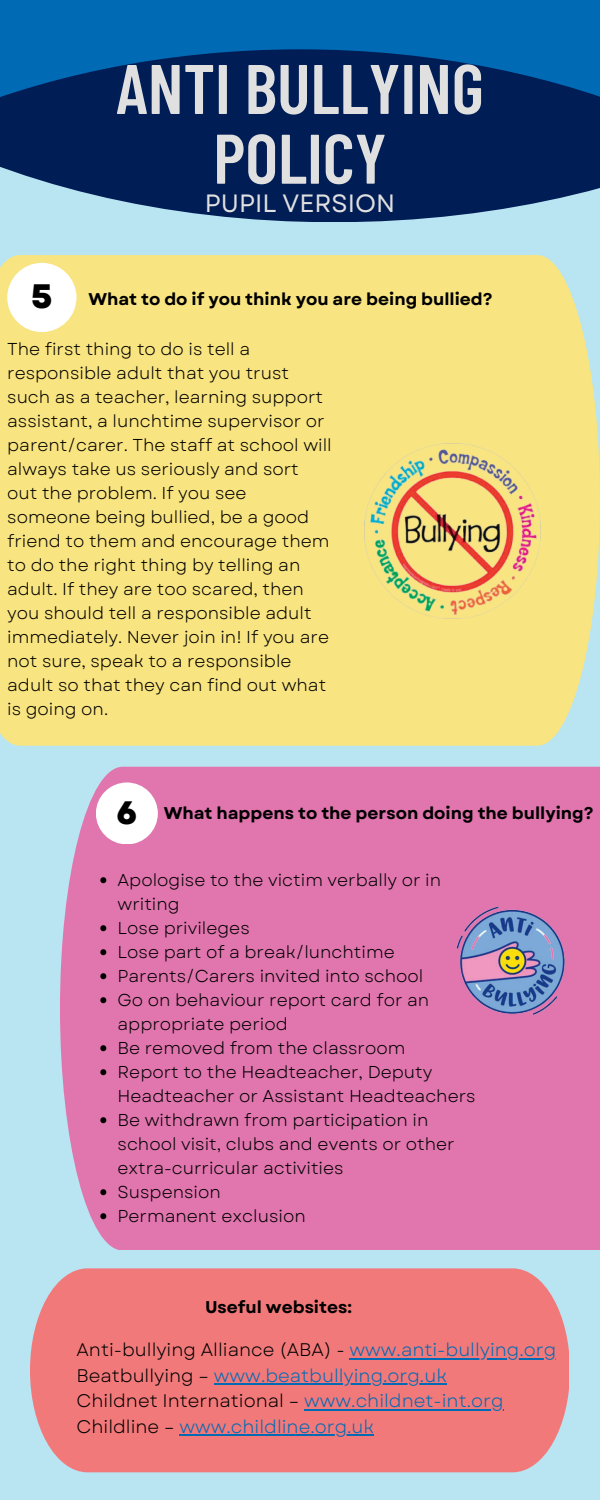
<style>
.page{position:relative;width:600px;height:1500px;background:#b9e4f2}
.page>*{position:absolute;margin:0;border:0;box-sizing:border-box;transform-origin:0 0}
.t1{font:600 70px/69.8px "Barlow Condensed";color:#e0e0e0;text-align:center}
.t2{font:800 33.9px "Garet";color:#000}
.t3{font:25px "Garet";color:#e0e0e0}
.t4{font:18.2px/25.5px "Garet";color:#006ab4}
.t5{font:17.2px/24px "Garet";color:#000}
.t6{font:700 17px "Garet";color:#000}
.s1{font-weight:800;font-size:32.4px}
.s2{color:#000}
</style>
<div class="page">
<div style="left:0;top:0;width:600px;height:222px;background:#001d55"></div>
<svg style="left:0;top:0;width:600px;height:97px;fill:#006ab4"></svg>
<div style="left:0;top:255px;width:600px;height:491px;background:#f8e480"></div>
<div style="left:7px;top:263px;width:69px;height:69px;background:#fff;border-radius:50%"></div>
<div style="left:60px;top:767px;width:540px;height:483px;background:#e175ae"></div>
<div style="left:96px;top:782px;width:62px;height:62px;background:#fff;border-radius:50%"></div>
<img style="left:441px;top:894px;width:142px;height:147px">
<img style="left:365px;top:443px;width:175px;height:176px">
<svg style="left:100px;top:877px;width:6px;height:6px"></svg>
<svg style="left:100px;top:925px;width:6px;height:6px"></svg>
<svg style="left:100px;top:949px;width:6px;height:6px"></svg>
<svg style="left:100px;top:973px;width:6px;height:6px"></svg>
<svg style="left:100px;top:997px;width:6px;height:6px"></svg>
<svg style="left:100px;top:1045px;width:6px;height:6px"></svg>
<svg style="left:100px;top:1069px;width:6px;height:6px"></svg>
<svg style="left:100px;top:1117px;width:6px;height:6px"></svg>
<svg style="left:100px;top:1189px;width:6px;height:6px"></svg>
<svg style="left:100px;top:1213px;width:6px;height:6px"></svg>
<div style="left:30px;top:1268px;width:539px;height:204px;background:#f2797a"></div>
<hr style="left:350px;top:1358px;width:206px;height:1px;background:#006ab4">
<hr style="left:214px;top:1383px;width:233px;height:2px;background:#006ab4">
<hr style="left:304px;top:1409px;width:200px;height:1px;background:#006ab4">
<hr style="left:180px;top:1434px;width:194px;height:2px;background:#006ab4">
<h1 class="t1" style="left:116px;top:49px;width:370px">ANTI BULLYING<br>POLICY</h1>
<h3 class="t3" style="left:205px;top:188px;width:192px">PUPIL VERSION</h3>
<h2 class="t2" style="left:31px;top:275px;width:23px">5</h2>
<p class="t6" style="left:88px;top:288px;width:406px">What to do if you think you are being bullied?</p>
<p class="t5" style="left:7px;top:337px;width:326px">The first thing to do is tell a responsible adult that you trust such as a teacher, learning support assistant, a lunchtime supervisor or parent/carer. The staff at school will always take us seriously and sort out the problem. If you see someone being bullied, be a good friend to them and encourage them to do the right thing by telling an adult. If they are too scared, then you should tell a responsible adult immediately. Never join in! If you are not sure, speak to a responsible adult so that they can find out what is going on.</p>
<p class="t6" style="left:116px;top:803px;width:479px"><span class="s1">6</span> What happens to the person doing the bullying?</p>
<p class="t5" style="left:118px;top:869px;width:360px">Apologise to the victim verbally or in writing<br>Lose privileges<br>Lose part of a break/lunchtime<br>Parents/Carers invited into school<br>Go on behaviour report card for an appropriate period<br>Be removed from the classroom<br>Report to the Headteacher, Deputy<br>Headteacher or Assistant Headteachers<br>Be withdrawn from participation in school visit, clubs and events or other extra-curricular activities<br>Suspension<br>Permanent exclusion</p>
<p class="t6" style="left:205px;top:1296px;width:148px">Useful websites:</p>
<p class="t4" style="left:76px;top:1338px;width:481px"><span class="s2">Anti-bullying Alliance (ABA) -</span> www.anti-bullying.org <span class="s2">Beatbullying –</span> www.beatbullying.org.uk<br><span class="s2">Childnet International –</span> www.childnet-int.org <span class="s2">Childline –</span> www.childline.org.uk</p>
</div>
